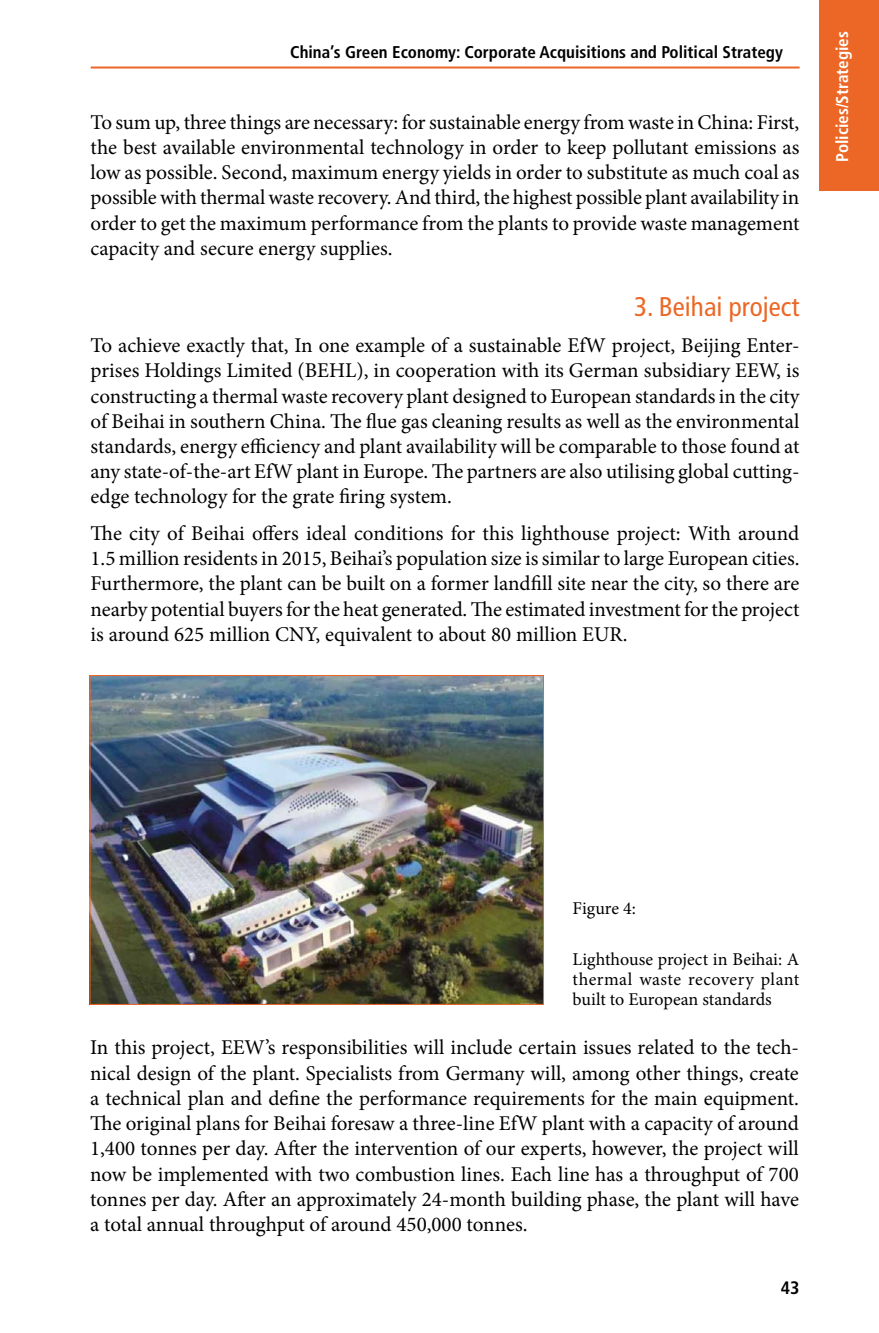
<style>
.page{position:relative;width:879px;height:1333px;background:#fff}
.page>*{position:absolute;margin:0;border:0;box-sizing:border-box;transform-origin:0 0}
.t1{font:condensed 27px "Frutiger";color:#ec6725}
.t2{font:21px/25.2px "Minion Pro";color:#000;text-align:justify}
.t3{font:18px/20px "Minion Pro";letter-spacing:.005em;color:#000;text-align:justify}
.t4{font:700 condensed 18px "Frutiger";color:#000}
.t5{font:700 condensed 17px "Frutiger";color:#000}
.t6{font:700 condensed 17px "Frutiger";color:#fff}
</style>
<div class="page">
<hr style="left:91px;top:66px;width:708px;height:2px;background:#ec6725">
<div style="left:819px;top:0;width:60px;height:191px;background:#ec6725"></div>
<img style="left:91px;top:677px;width:451px;height:325px">
<div style="left:89px;top:675px;width:455px;height:329px;border:1px solid #ec6725"></div>
<p class="t5" style="left:290px;top:42px;width:494px">China’s Green Economy: Corporate Acquisitions and Political Strategy</p>
<p class="t2" style="left:91px;top:109px;width:710px">To sum up, three things are necessary: for sustainable energy from waste in China: First, the best available environmental technology in order to keep pollutant emissions as low as possible. Second, maximum energy yields in order to substitute as much coal as possible with thermal waste recovery. And third, the highest possible plant availability in order to get the maximum performance from the plants to provide waste management capacity and secure energy supplies.</p>
<p class="t1" style="left:634px;top:290px;width:167px">3. Beihai project</p>
<p class="t2" style="left:91px;top:333px;width:710px">To achieve exactly that, In one example of a sustainable EfW project, Beijing Enter&shy;prises Holdings Limited (BEHL), in cooperation with its German subsidiary EEW, is constructing a thermal waste recovery plant designed to European standards in the city of Beihai in southern China. The flue gas cleaning results as well as the environmental standards, energy efficiency and plant availability will be comparable to those found at any state-of-the-art EfW plant in Europe. The partners are also utilising global cutting&shy;edge technology for the grate firing system.</p>
<p class="t2" style="left:91px;top:520px;width:710px">The city of Beihai offers ideal conditions for this lighthouse project: With around 1.5 million residents in 2015, Beihai’s population size is similar to large European cities.<br>Furthermore, the plant can be built on a former landfill site near the city, so there are nearby potential buyers for the heat generated. The estimated investment for the project is around 625 million CNY, equivalent to about 80 million EUR.</p>
<p class="t6" style="left:832px;top:162px;width:132px;rotate:-90deg">Policies/Strategies</p>
<p class="t3" style="left:572px;top:898px;width:65px">Figure 4:</p>
<p class="t3" style="left:572px;top:949px;width:228px">Lighthouse project in Beihai: A thermal waste recovery plant built to European standards</p>
<p class="t2" style="left:90px;top:1035px;width:710px">In this project, EEW’s responsibilities will include certain issues related to the tech&shy;nical design of the plant. Specialists from Germany will, among other things, create a technical plan and define the performance requirements for the main equipment.<br>The original plans for Beihai foresaw a three-line EfW plant with a capacity of around 1,400 tonnes per day. After the intervention of our experts, however, the project will now be implemented with two combustion lines. Each line has a throughput of 700 tonnes per day. After an approximately 24-month building phase, the plant will have a total annual throughput of around 450,000 tonnes.</p>
<p class="t4" style="left:780px;top:1276px;width:20px">43</p>
</div>
